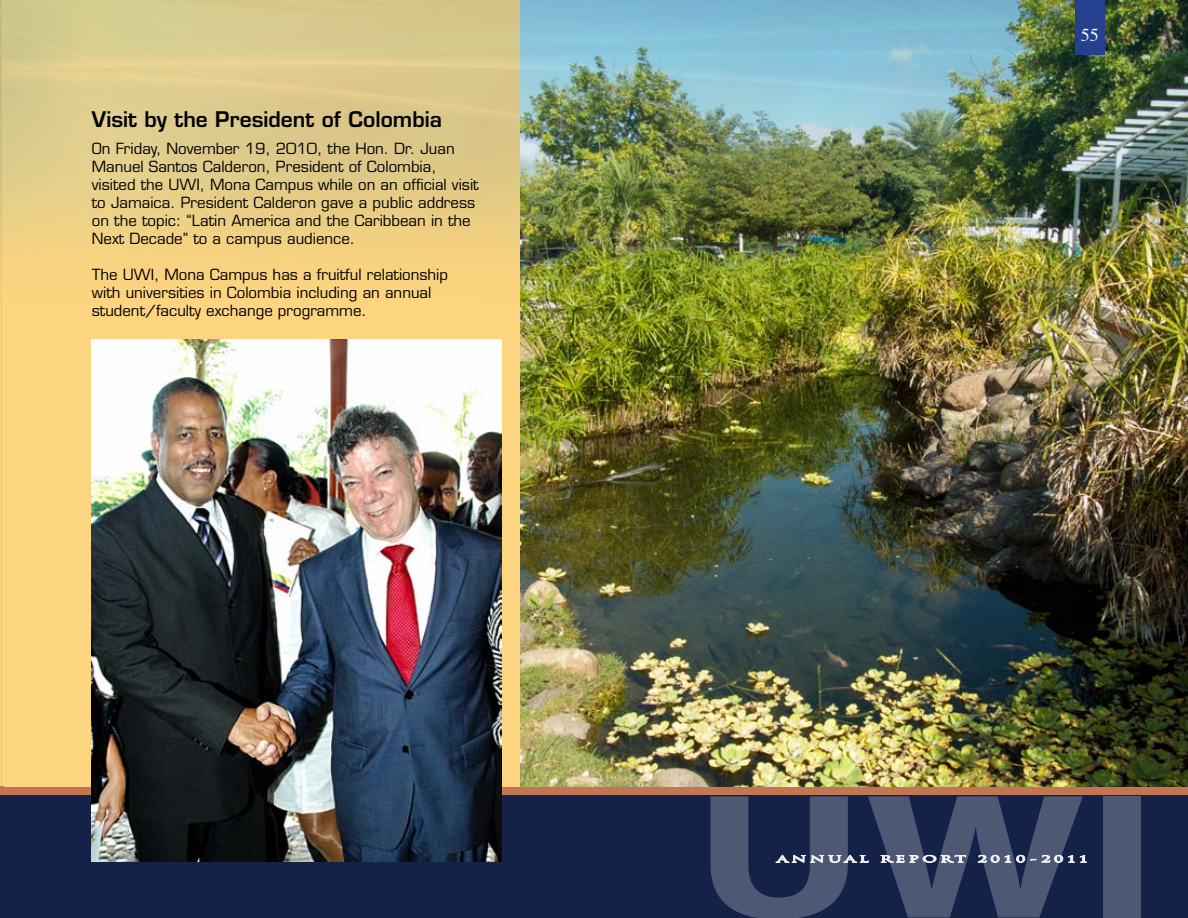
<style>
.page{position:relative;width:1188px;height:918px;background:#fff}
.page>*{position:absolute;margin:0;border:0;box-sizing:border-box;transform-origin:0 0}
.t1{font:600 21px "Eurostile";color:#000}
.t2{font:18px "Times";color:#fff}
.t3{font:15px/18px "Eurostile";color:#000}
</style>
<div class="page">
<img style="left:520px;top:375px;width:668px;height:412px">
<div style="left:2px;top:0;width:518px;height:804px;background:#fdd47f"></div>
<img style="left:2px;top:0;width:1186px;height:375px">
<hr style="left:0;top:0;width:2px;height:804px;background:#fcb116">
<hr style="left:0;top:795px;width:3px;height:123px;background:#142248">
<div style="left:1px;top:787px;width:1187px;height:10px;background:#c27654"></div>
<div style="left:1px;top:796px;width:1187px;height:122px;background:#142248"></div>
<div style="left:1075px;top:0;width:30px;height:54px;background:#25408f"></div>
<img style="left:92px;top:340px;width:410px;height:522px">
<div style="left:1103px;top:796px;width:38px;height:122px;background:#4e5875"></div>
<svg style="left:710px;top:796px;width:377px;height:122px"></svg>
<h1 class="t1" style="left:92px;top:106px;width:352px">Visit by the President of Colombia</h1>
<p class="t3" style="left:92px;top:140px;width:388px">On Friday, November 19, 2010, the Hon. Dr. Juan Manuel Santos Calderon, President of Colombia, visited the UWI, Mona Campus while on an official visit to Jamaica. President Calderon gave a public address on the topic: “Latin America and the Caribbean in the Next Decade” to a campus audience.</p>
<p class="t3" style="left:92px;top:266px;width:358px">The UWI, Mona Campus has a fruitful relationship with universities in Colombia including an annual student/faculty exchange programme.</p>
<p class="t2" style="left:1081px;top:18px;width:19px">55</p>
</div>
